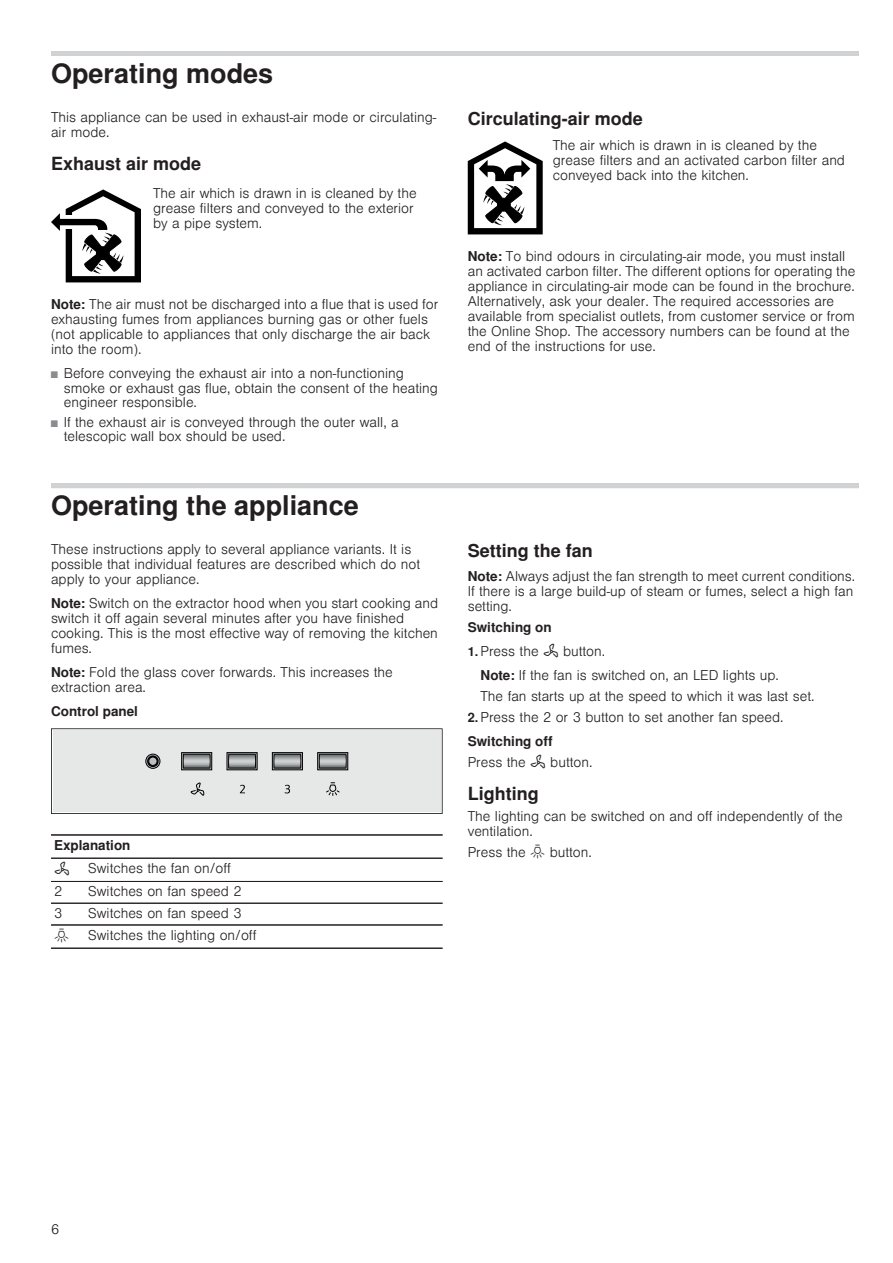
<style>
.page{position:relative;width:893px;height:1263px;background:#fff}
.page>*{position:absolute;margin:0;border:0;box-sizing:border-box;transform-origin:0 0}
.t1{font:700 27px "Nimbus San L";color:#231f20}
.t2{font:700 18px "Nimbus San L";color:#231f20}
.t3{font:15px "BSH Symb PH5";color:#231f20}
.t4{font:300 13.5px/15px "Nimbus San L";color:#231f20}
.t5{font:700 13.5px "Nimbus San L";color:#231f20}
.s1{font-weight:700}
.s2{font-size:9px;color:#8a8c8f}
.s3{font-family:"BSH Symb PH5";font-weight:400;font-size:15px}
.s4{font-weight:700;font-size:12.75px}
</style>
<div class="page">
<hr style="left:51px;top:51px;width:808px;height:4px;background:#d1d2d4">
<div style="left:51px;top:483px;width:808px;height:5px;background:#d1d2d4"></div>
<svg style="left:51px;top:189px;width:90px;height:93px"></svg>
<svg style="left:468px;top:141px;width:75px;height:93px"></svg>
<hr style="left:51px;top:834px;width:392px;height:1px;background:#231f20">
<hr style="left:51px;top:858px;width:392px;height:1px;background:#231f20">
<hr style="left:51px;top:881px;width:392px;height:1px;background:#231f20">
<hr style="left:51px;top:903px;width:392px;height:1px;background:#231f20">
<hr style="left:51px;top:925px;width:392px;height:1px;background:#231f20">
<hr style="left:51px;top:948px;width:392px;height:1px;background:#231f20">
<svg style="left:51px;top:728px;width:391px;height:86px;background:#d9dada"></svg>
<h1 class="t1" style="left:51px;top:57px;width:224px">Operating modes</h1>
<p class="t4" style="left:51px;top:110px;width:387px">This appliance can be used in exhaust-air mode or circulating&shy;air mode.</p>
<h2 class="t2" style="left:51px;top:153px;width:152px">Exhaust air mode</h2>
<p class="t4" style="left:153px;top:186px;width:265px">The air which is drawn in is cleaned by the grease filters and conveyed to the exterior by a pipe system.</p>
<p class="t4" style="left:51px;top:297px;width:389px"><span class="s1">Note:</span> The air must not be discharged into a flue that is used for exhausting fumes from appliances burning gas or other fuels (not applicable to appliances that only discharge the air back into the room).</p>
<p class="t4" style="left:64px;top:367px;width:376px;line-height:14.2px;text-indent:-13px"><span class="s2">■</span> Before conveying the exhaust air into a non-functioning smoke or exhaust gas flue, obtain the consent of the heating engineer responsible.</p>
<p class="t4" style="left:64px;top:416px;width:336px;line-height:14.2px;text-indent:-13px"><span class="s2">■</span> If the exhaust air is conveyed through the outer wall, a telescopic wall box should be used.</p>
<h1 class="t1" style="left:51px;top:490px;width:309px">Operating the appliance</h1>
<p class="t4" style="left:51px;top:542px;width:371px">These instructions apply to several appliance variants. It is possible that individual features are described which do not apply to your appliance.</p>
<p class="t4" style="left:51px;top:596px;width:389px"><span class="s1">Note:</span> Switch on the extractor hood when you start cooking and switch it off again several minutes after you have finished cooking. This is the most effective way of removing the kitchen fumes.</p>
<p class="t4" style="left:51px;top:665px;width:343px"><span class="s1">Note:</span> Fold the glass cover forwards. This increases the extraction area.</p>
<p class="t5" style="left:51px;top:704px;width:89px">Control panel</p>
<p class="t4" style="left:54px;top:834px;width:178px;line-height:23.2px"><span class="s1">Explanation<br></span><span class="s3">A</span> Switches the fan on/off<br>2</p>
<p class="t4" style="left:88px;top:884px;width:155px">Switches on fan speed 2</p>
<p class="t4" style="left:54px;top:906px;width:10px">3</p>
<p class="t4" style="left:88px;top:906px;width:155px">Switches on fan speed 3</p>
<p class="t3" style="left:54px;top:928px;width:16px">6</p>
<p class="t4" style="left:88px;top:928px;width:170px">Switches the lighting on/off</p>
<h2 class="t2" style="left:468px;top:108px;width:177px">Circulating-air mode</h2>
<p class="t4" style="left:553px;top:138px;width:294px">The air which is drawn in is cleaned by the grease filters and an activated carbon filter and conveyed back into the kitchen.</p>
<p class="t4" style="left:468px;top:249px;width:389px"><span class="s1">Note:</span> To bind odours in circulating-air mode, you must install an activated carbon filter. The different options for operating the appliance in circulating-air mode can be found in the brochure.<br>Alternatively, ask your dealer. The required accessories are available from specialist outlets, from customer service or from the Online Shop. The accessory numbers can be found at the end of the instructions for use.</p>
<h2 class="t2" style="left:468px;top:540px;width:126px">Setting the fan</h2>
<p class="t4" style="left:468px;top:569px;width:389px"><span class="s1">Note:</span> Always adjust the fan strength to meet current conditions.<br>If there is a large build-up of steam or fumes, select a high fan setting.</p>
<p class="t5" style="left:468px;top:620px;width:86px">Switching on</p>
<p class="t4" style="left:480px;top:640px;width:300px;line-height:24px;text-indent:-13px"><span class="s4">1.</span> Press the <span class="s3">A</span> button.<br><span class="s1">Note:</span> If the fan is switched on, an LED lights up.</p>
<p class="t4" style="left:480px;top:689px;width:335px">The fan starts up at the speed to which it was last set.</p>
<p class="t4" style="left:468px;top:706px;width:317px;line-height:24px"><span class="s4">2.</span> Press the 2 or 3 button to set another fan speed.<br><span class="s1">Switching off</span></p>
<p class="t4" style="left:468px;top:755px;width:126px">Press the <span class="s3">A</span> button.</p>
<h2 class="t2" style="left:468px;top:783px;width:72px">Lighting</h2>
<p class="t4" style="left:468px;top:809px;width:376px">The lighting can be switched on and off independently of the ventilation.</p>
<p class="t4" style="left:468px;top:845px;width:126px">Press the <span class="s3">6</span> button.</p>
<p class="t4" style="left:51px;top:1222px;width:10px">6</p>
</div>
